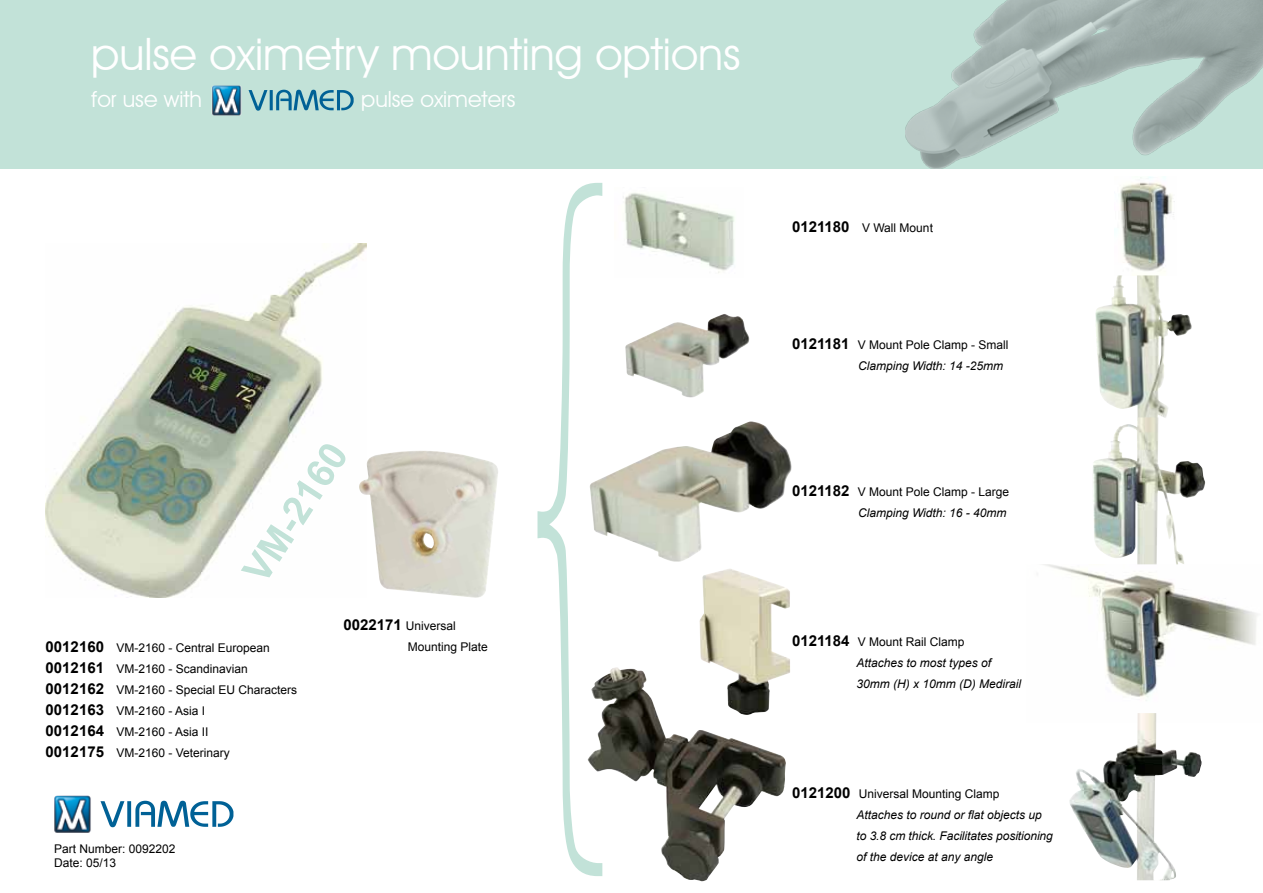
<style>
.page{position:relative;width:1263px;height:893px;background:#fff}
.page>*{position:absolute;margin:0;border:0;box-sizing:border-box;transform-origin:0 0}
.t1{font:44.7px "Avant Garde IT Cby BT";color:#fff}
.t2{font:700 38.7px "Arial";color:#c2e2d8}
.t3{font:22.35px "Avant Garde IT Cby BT";color:#fff}
.t4{font:12px/21px "Arial";color:#000}
.t5{font:italic 12px/21px "Arial";color:#000}
.s1{font-weight:700;font-size:15px}
.s2{font-style:italic}
.s3{font-weight:700;font-style:normal;font-size:15px}
.s4{font-style:normal}
</style>
<div class="page">
<img style="left:46px;top:244px;width:320px;height:353px">
<svg style="left:236px;top:441px;width:114px;height:140px"></svg>
<img style="left:357px;top:451px;width:141px;height:147px">
<svg style="left:537px;top:183px;width:65px;height:692px"></svg>
<img style="left:1114px;top:176px;width:61px;height:96px">
<img style="left:1095px;top:275px;width:97px;height:142px">
<img style="left:1043px;top:564px;width:215px;height:137px">
<img style="left:1069px;top:713px;width:133px;height:167px">
<img style="left:1093px;top:417px;width:112px;height:147px">
<img style="left:623px;top:193px;width:112px;height:80px">
<img style="left:625px;top:314px;width:125px;height:84px">
<img style="left:590px;top:421px;width:202px;height:141px">
<img style="left:699px;top:569px;width:91px;height:105px">
<img style="left:588px;top:667px;width:198px;height:214px">
<div style="left:0;top:0;width:1263px;height:168px;background:#c2e2d8"></div>
<img style="left:906px;top:0;width:357px;height:168px">
<img style="left:212px;top:85px;width:107px;height:31px">
<img style="left:54px;top:795px;width:135px;height:38px">
<h1 class="t1" style="left:91px;top:27px;width:651px">pulse oximetry mounting options</h1>
<h3 class="t3" style="left:91px;top:86px;width:112px">for use with</h3>
<h3 class="t3" style="left:361px;top:86px;width:156px">pulse oximeters</h3>
<h2 class="t2" style="left:231px;top:564px;width:159px;rotate:-57deg">VM-2160</h2>
<p class="t4" style="left:46px;top:637px;width:253px"><span class="s1">0012160</span> VM-2160 - Central European<br><span class="s1">0012161</span> VM-2160 - Scandinavian<br><span class="s1">0012162</span> VM-2160 - Special EU Characters<br><span class="s1">0012163</span> VM-2160 - Asia I<br><span class="s1">0012164</span> VM-2160 - Asia II<br><span class="s1">0012175</span> VM-2160 - Veterinary</p>
<p class="t4" style="left:54px;top:842px;width:123px;line-height:14.4px">Part Number: 0092202<br>Date: 05/13</p>
<p class="t4" style="left:408px;top:616px;width:82px;text-indent:-65px"><span class="s1">0022171</span> Universal<br>Mounting Plate</p>
<p class="t4" style="left:792px;top:218px;width:142px"><span class="s1">0121180</span> V Wall Mount</p>
<p class="t4" style="left:858px;top:334px;width:152px;text-indent:-66px"><span class="s1">0121181</span> V Mount Pole Clamp - Small<br><span class="s2">Clamping Width: 14 -25mm</span></p>
<p class="t4" style="left:792px;top:482px;width:219px;text-align:right"><span class="s1">0121182</span> V Mount Pole Clamp - Large<br><span class="s2">Clamping Width: 16 - 40mm</span></p>
<p class="t5" style="left:856px;top:632px;width:166px;text-indent:-64px"><span class="s3">0121184</span> <span class="s4">V Mount Rail Clamp<br></span>Attaches to most types of<br>30mm (H) x 10mm (D) Medirail</p>
<p class="t5" style="left:856px;top:784px;width:198px;text-indent:-64px"><span class="s3">0121200</span> <span class="s4">Universal Mounting Clamp<br></span>Attaches to round or flat objects up to 3.8 cm thick. Facilitates positioning of the device at any angle</p>
</div>
